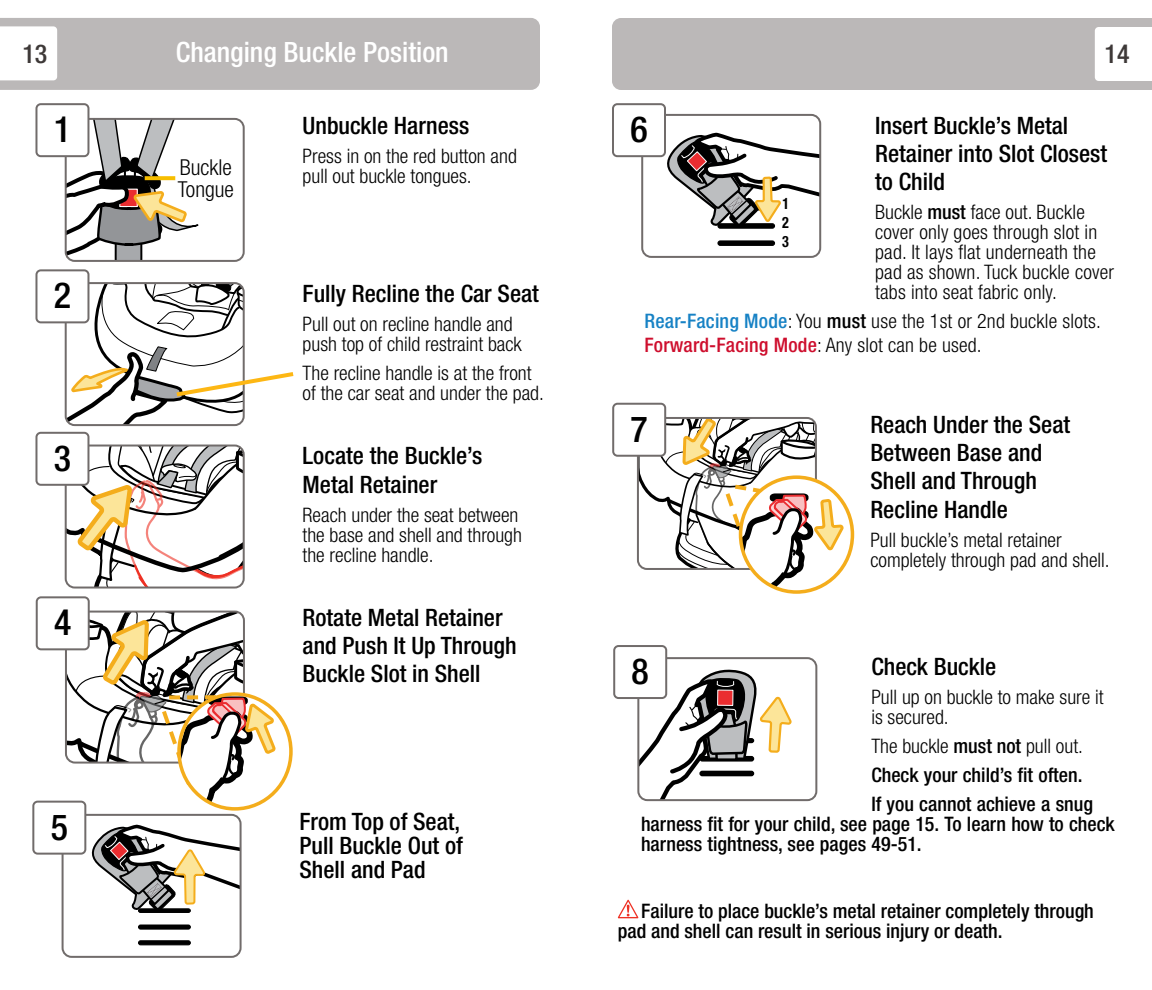
<style>
.page{position:relative;width:1152px;height:990px;background:#fff}
.page>*{position:absolute;margin:0;border:0;box-sizing:border-box;transform-origin:0 0}
.t1{font:500 condensed 36px "Helvetica Neue LT Std";color:#000}
.t2{font:500 condensed 28px "Helvetica Neue LT Std";color:#fff}
.t3{font:500 condensed 26px "Helvetica Neue LT Std";color:#3e3938}
.t4{font:500 condensed 24px/28px "Helvetica Neue LT Std";color:#000}
.t5{font:300 condensed 22px/22px "Helvetica Neue LT Std";color:#000}
.t6{font:700 condensed 21.6px/25.6px "Helvetica Neue LT Std";color:#000;text-align:justify;scale:.9 1}
.t7{font:300 condensed 20px/20px "Helvetica Neue LT Std";color:#000}
.t8{font:500 condensed 20px/29px "Helvetica Neue LT Std";color:#000}
.t9{font:700 condensed 15.6px/18.6px "Helvetica Neue LT Std";color:#000;text-align:justify;scale:.9 1}
.s1{font-weight:500}
.s2{font-weight:500;color:#1782c5}
.s3{font-weight:500;color:#ce0e2d}
.s4{font-weight:300}
</style>
<div class="page">
<svg style="left:0;top:18px;width:540px;height:72px;background:#c1bebe"></svg>
<svg style="left:612px;top:18px;width:540px;height:72px;background:#c0bdbd"></svg>
<div style="left:612px;top:403px;width:54px;height:54px;border:2px solid #716c6b;border-radius:4px"></div>
<svg style="left:640px;top:660px;width:152px;height:138px"></svg>
<div style="left:637px;top:657px;width:180px;height:144px;border:2px solid #716c6b;border-radius:9px"></div>
<div style="left:614px;top:646px;width:52px;height:52px;background:#fff;border-radius:4px"></div>
<div style="left:613px;top:645px;width:54px;height:54px;border:2px solid #716c6b;border-radius:4px"></div>
<svg style="left:638px;top:418px;width:209px;height:174px"></svg>
<div style="left:739px;top:475px;width:115px;height:119px;border:4px solid #f4ad1c;border-radius:50%"></div>
<svg style="left:618px;top:900px;width:20px;height:18px"></svg>
<hr style="left:718px;top:241px;width:57px;height:4px;background:#000;border-radius:2px">
<div style="left:718px;top:241px;width:57px;height:5px;border:1px solid #000;border-radius:2px"></div>
<svg style="left:667px;top:132px;width:151px;height:97px"></svg>
<div style="left:641px;top:114px;width:180px;height:144px;border:2px solid #716c6b;border-radius:9px"></div>
<div style="left:613px;top:104px;width:52px;height:52px;background:#fff;border-radius:4px"></div>
<div style="left:612px;top:103px;width:54px;height:54px;border:2px solid #716c6b;border-radius:4px"></div>
<svg style="left:68px;top:121px;width:131px;height:138px"></svg>
<div style="left:65px;top:118px;width:180px;height:144px;border:2px solid #716c6b;border-radius:9px"></div>
<div style="left:36px;top:104px;width:52px;height:52px;background:#fff;border-radius:4px"></div>
<div style="left:35px;top:103px;width:54px;height:54px;border:2px solid #716c6b;border-radius:4px"></div>
<div style="left:35px;top:269px;width:54px;height:54px;border:2px solid #716c6b;border-radius:4px"></div>
<svg style="left:68px;top:448px;width:174px;height:138px"></svg>
<div style="left:65px;top:445px;width:180px;height:144px;border:2px solid #716c6b;border-radius:9px"></div>
<div style="left:36px;top:433px;width:52px;height:52px;background:#fff;border-radius:4px"></div>
<div style="left:35px;top:432px;width:54px;height:54px;border:2px solid #716c6b;border-radius:4px"></div>
<svg style="left:145px;top:176px;width:30px;height:4px"></svg>
<div style="left:36px;top:596px;width:54px;height:54px;border:2px solid #716c6b;border-radius:4px"></div>
<svg style="left:179px;top:694px;width:112px;height:115px"></svg>
<svg style="left:66px;top:612px;width:212px;height:197px"></svg>
<div style="left:177px;top:692px;width:116px;height:119px;border:4px solid #f4ad1c;border-radius:50%"></div>
<svg style="left:91px;top:817px;width:148px;height:138px"></svg>
<div style="left:62px;top:814px;width:180px;height:144px;border:2px solid #716c6b;border-radius:9px"></div>
<div style="left:33px;top:802px;width:52px;height:52px;background:#fff;border-radius:4px"></div>
<div style="left:32px;top:801px;width:54px;height:54px;border:2px solid #716c6b;border-radius:4px"></div>
<svg style="left:66px;top:283px;width:228px;height:142px"></svg>
<h2 class="t2" style="left:176px;top:35px;width:274px">Changing Buckle Position</h2>
<h3 class="t3" style="left:22px;top:38px;width:26px">13</h3>
<h3 class="t3" style="left:1105px;top:39px;width:26px">14</h3>
<h1 class="t1" style="left:54px;top:108px;width:19px">1</h1>
<h1 class="t1" style="left:54px;top:274px;width:19px">2</h1>
<p class="t5" style="left:178px;top:156px;width:58px">Buckle<br>Tongue</p>
<p class="t4" style="left:303px;top:111px;width:168px">Unbuckle Harness</p>
<h1 class="t1" style="left:630px;top:108px;width:19px">6</h1>
<p class="t7" style="left:303px;top:145px;width:216px">Press in on the red button and pull out buckle tongues.</p>
<p class="t4" style="left:875px;top:111px;width:233px">Insert Buckle’s Metal<br>Retainer into Slot Closest to Child</p>
<p class="t7" style="left:875px;top:201px;width:240px">Buckle <span class="s1">must</span> face out. Buckle cover only goes through slot in pad. It lays flat underneath the pad as shown. Tuck buckle cover tabs into seat fabric only.</p>
<p class="t7" style="left:645px;top:308px;width:458px;line-height:24.4px"><span class="s2">Rear-Facing Mode</span>: You <span class="s1">must</span> use the 1st or 2nd buckle slots.<br><span class="s3">Forward-Facing Mode</span>: Any slot can be used.</p>
<p class="t9" style="left:782px;top:194px;width:9px">1<br>2<br>3</p>
<p class="t4" style="left:303px;top:279px;width:238px">Fully Recline the Car Seat</p>
<p class="t7" style="left:303px;top:313px;width:221px">Pull out on recline handle and push top of child restraint back</p>
<p class="t7" style="left:303px;top:362px;width:243px">The recline handle is at the front of the car seat and under the pad.</p>
<h1 class="t1" style="left:54px;top:437px;width:19px">3</h1>
<p class="t4" style="left:303px;top:441px;width:181px;line-height:28.8px">Locate the Buckle’s<br>Metal Retainer</p>
<p class="t7" style="left:303px;top:505px;width:221px">Reach under the seat between the base and shell and through the recline handle.</p>
<h1 class="t1" style="left:631px;top:407px;width:19px">7</h1>
<p class="t4" style="left:870px;top:410px;width:201px">Reach Under the Seat<br>Between Base and<br>Shell and Through<br>Recline Handle</p>
<p class="t7" style="left:870px;top:530px;width:241px">Pull buckle’s metal retainer completely through pad and shell.</p>
<h1 class="t1" style="left:54px;top:601px;width:19px">4</h1>
<h1 class="t1" style="left:51px;top:805px;width:19px">5</h1>
<p class="t4" style="left:303px;top:603px;width:216px">Rotate Metal Retainer and Push It Up Through<br>Buckle Slot in Shell</p>
<p class="t4" style="left:299px;top:809px;width:165px;line-height:24px;text-align:justify">From Top of Seat, Pull Buckle Out of Shell and Pad</p>
<p class="t4" style="left:871px;top:653px;width:126px">Check Buckle</p>
<p class="t7" style="left:871px;top:687px;width:234px">Pull up on buckle to make sure it is secured.</p>
<p class="t8" style="left:871px;top:732px;width:223px"><span class="s4">The buckle</span> must not <span class="s4">pull out.<br></span>Check your child’s fit often.<br>If you cannot achieve a snug</p>
<p class="t8" style="left:641px;top:814px;width:475px;line-height:20px">harness fit for your child, see page 15. To learn how to check harness tightness, see pages 49-51.</p>
<h1 class="t1" style="left:632px;top:650px;width:19px">8</h1>
<p class="t6" style="left:870px;top:743px;width:12px">1<br>2<br>3</p>
<p class="t8" style="left:618px;top:901px;width:478px;line-height:20px;text-indent:23px">Failure to place buckle’s metal retainer completely through pad and shell can result in serious injury or death.</p>
</div>
